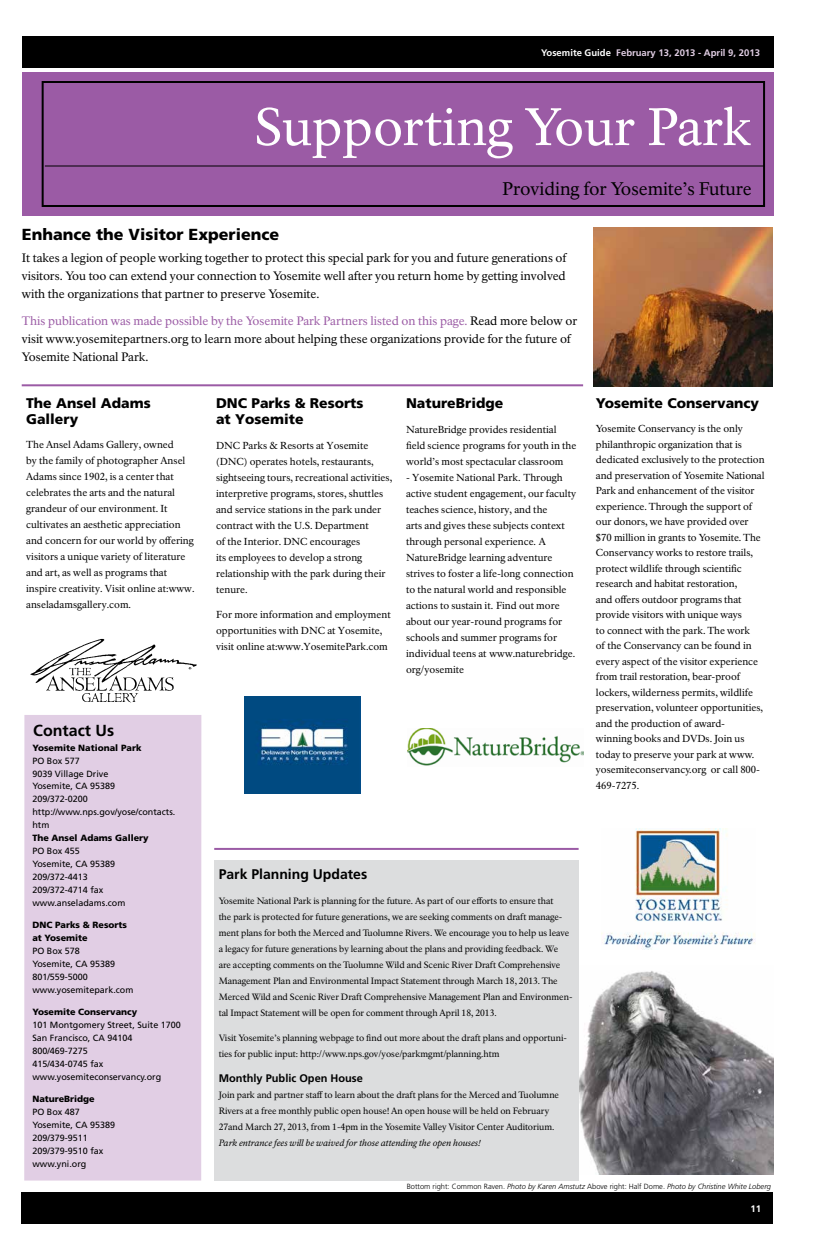
<style>
.page{position:relative;width:819px;height:1260px;background:#fff}
.page>*{position:absolute;margin:0;border:0;box-sizing:border-box;transform-origin:0 0}
.t1{font:52px "NPS Rawlinson OT";color:#fff}
.t2{font:18px "NPS Rawlinson OT";letter-spacing:-.01em;color:#000}
.t3{font:900 16px "Frutiger LT Std";color:#000}
.t4{font:700 16px "Frutiger LT Std";color:#000}
.t5{font:900 14px/16px "Frutiger LT Std";color:#000}
.t6{font:700 14px "Frutiger LT Std";color:#000}
.t7{font:12px/18px "NPS Rawlinson OT";letter-spacing:-.005em;color:#000;text-align:justify}
.t8{font:700 11px "Frutiger LT Std";color:#000}
.t9{font:10px/16px "NPS Rawlinson OT";color:#000}
.t10{font:700 9.5px "Frutiger LT Std";color:#e1cee4}
.t11{font:700 9.5px "Frutiger LT Std";color:#fff}
.t12{font:9px/16px "NPS Rawlinson OT";letter-spacing:-.005em;color:#000}
.t13{font:9px/13px "Frutiger LT Std";color:#000}
.t14{font:900 9px/13px "Frutiger LT Std";color:#000}
.t15{font:italic 9px "NPS Rawlinson OT";color:#000}
.t16{font:italic 300 7.5px "Frutiger LT Std";color:#000}
.s1{color:#fff}
.s2{color:#9b5ba5}
.s3{font-style:normal}
</style>
<div class="page">
<div style="left:22px;top:36px;width:752px;height:32px;background:#000"></div>
<div style="left:22px;top:1192px;width:751px;height:32px;background:#000"></div>
<hr style="left:22px;top:384px;width:561px;height:2px;background:#9b5ba5">
<div style="left:23px;top:72px;width:751px;height:144px;background:#9b5ba5"></div>
<div style="left:42px;top:81px;width:723px;height:126px;border:2px solid #000"></div>
<hr style="left:45px;top:166px;width:720px;height:1px;background:#000">
<img style="left:594px;top:227px;width:178px;height:159px">
<div style="left:24px;top:715px;width:177px;height:466px;background:#e1cee4"></div>
<hr style="left:214px;top:848px;width:365px;height:2px;background:#9b5ba5">
<img style="left:579px;top:971px;width:195px;height:204px">
<img style="left:601px;top:829px;width:154px;height:120px">
<img style="left:24px;top:638px;width:178px;height:86px">
<img style="left:244px;top:697px;width:116px;height:97px">
<img style="left:407px;top:729px;width:177px;height:37px">
<div style="left:214px;top:860px;width:365px;height:321px;background:#dcddde"></div>
<p class="t10" style="left:541px;top:47px;width:220px"><span class="s1">Yosemite Guide</span> February 13, 2013 - April 9, 2013</p>
<h1 class="t1" style="left:255px;top:96px;width:499px">Supporting Your Park</h1>
<h2 class="t2" style="left:502px;top:178px;width:251px">Providing for Yosemite’s Future</h2>
<h3 class="t3" style="left:22px;top:225px;width:259px">Enhance the Visitor Experience</h3>
<p class="t7" style="left:22px;top:249px;width:546px">It takes a legion of people working together to protect this special park for you and future generations of visitors. You too can extend your connection to Yosemite well after you return home by getting involved with the organizations that partner to preserve Yosemite.</p>
<p class="t7" style="left:22px;top:312px;width:557px;text-align:left"><span class="s2">This publication was made possible by the Yosemite Park Partners listed on this page.</span> Read more below or visit www.yosemitepartners.org to learn more about helping these organizations provide for the future of<br>Yosemite National Park.</p>
<h3 class="t5" style="left:26px;top:395px;width:126px">The Ansel Adams<br>Gallery</h3>
<p class="t9" style="left:26px;top:437px;width:170px">The Ansel Adams Gallery, owned<br>by the family of photographer Ansel Adams since 1902, is a center that celebrates the arts and the natural grandeur of our environment. It cultivates an aesthetic appreciation and concern for our world by offering visitors a unique variety of literature and art, as well as programs that inspire creativity. Visit online at:www. anseladamsgallery.com.</p>
<h3 class="t4" style="left:33px;top:721px;width:82px">Contact Us</h3>
<p class="t14" style="left:32px;top:741px;width:111px">Yosemite National Park</p>
<p class="t13" style="left:32px;top:754px;width:145px">PO Box 577<br>9039 Village Drive<br>Yosemite, CA 95389<br>209/372-0200 http://www.nps.gov/yose/contacts. htm</p>
<p class="t14" style="left:32px;top:832px;width:118px">The Ansel Adams Gallery</p>
<p class="t13" style="left:32px;top:845px;width:95px">PO Box 455<br>Yosemite, CA 95389<br>209/372-4413<br>209/372-4714 fax www.anseladams.com</p>
<p class="t14" style="left:32px;top:919px;width:96px">DNC Parks &amp; Resorts at Yosemite</p>
<p class="t13" style="left:32px;top:945px;width:103px">PO Box 578<br>Yosemite, CA 95389<br>801/559-5000 www.yosemitepark.com</p>
<p class="t14" style="left:32px;top:1006px;width:106px">Yosemite Conservancy</p>
<p class="t13" style="left:32px;top:1019px;width:150px">101 Montgomery Street, Suite 1700<br>San Francisco, CA 94104<br>800/469-7275<br>415/434-0745 fax www.yosemiteconservancy.org</p>
<p class="t14" style="left:32px;top:1093px;width:64px">NatureBridge</p>
<p class="t13" style="left:32px;top:1106px;width:84px">PO Box 487<br>Yosemite, CA 95389<br>209/379-9511<br>209/379-9510 fax www.yni.org</p>
<h3 class="t5" style="left:216px;top:395px;width:149px">DNC Parks &amp; Resorts at Yosemite</h3>
<p class="t9" style="left:216px;top:438px;width:178px">DNC Parks &amp; Resorts at Yosemite (DNC) operates hotels, restaurants, sightseeing tours, recreational activities, interpretive programs, stores, shuttles and service stations in the park under contract with the U.S. Department<br>of the Interior. DNC encourages<br>its employees to develop a strong relationship with the park during their tenure.</p>
<p class="t9" style="left:216px;top:607px;width:176px">For more information and employment opportunities with DNC at Yosemite, visit online at:www.YosemitePark.com</p>
<h3 class="t5" style="left:406px;top:395px;width:99px">NatureBridge</h3>
<p class="t9" style="left:406px;top:422px;width:172px">NatureBridge provides residential field science programs for youth in the world’s most spectacular classroom</p>
<p class="t9" style="left:406px;top:470px;width:172px">- Yosemite National Park. Through active student engagement, our faculty teaches science, history, and the<br>arts and gives these subjects context through personal experience. A NatureBridge learning adventure strives to foster a life-long connection to the natural world and responsible actions to sustain it. Find out more about our year-round programs for schools and summer programs for individual teens at www.naturebridge. org/yosemite</p>
<h3 class="t5" style="left:596px;top:395px;width:165px">Yosemite Conservancy</h3>
<p class="t9" style="left:596px;top:421px;width:170px;line-height:15.5px">Yosemite Conservancy is the only philanthropic organization that is dedicated exclusively to the protection and preservation of Yosemite National Park and enhancement of the visitor experience. Through the support of our donors, we have provided over $70 million in grants to Yosemite. The Conservancy works to restore trails, protect wildlife through scientific research and habitat restoration,<br>and offers outdoor programs that provide visitors with unique ways<br>to connect with the park. The work<br>of the Conservancy can be found in every aspect of the visitor experience from trail restoration, bear-proof lockers, wilderness permits, wildlife preservation, volunteer opportunities, and the production of award-<br>winning books and DVDs. Join us today to preserve your park at www. yosemiteconservancy.org or call 800- 469-7275.</p>
<h3 class="t6" style="left:219px;top:866px;width:150px">Park Planning Updates</h3>
<p class="t12" style="left:219px;top:893px;width:355px">Yosemite National Park is planning for the future. As part of our efforts to ensure that<br>the park is protected for future generations, we are seeking comments on draft manage&shy;ment plans for both the Merced and Tuolumne Rivers. We encourage you to help us leave a legacy for future generations by learning about the plans and providing feedback. We are accepting comments on the Tuolumne Wild and Scenic River Draft Comprehensive Management Plan and Environmental Impact Statement through March 18, 2013. The Merced Wild and Scenic River Draft Comprehensive Management Plan and Environmen&shy;tal Impact Statement will be open for comment through April 18, 2013.</p>
<p class="t12" style="left:219px;top:1030px;width:350px">Visit Yosemite’s planning webpage to find out more about the draft plans and opportuni&shy;ties for public input: http://www.nps.gov/yose/parkmgmt/planning.htm</p>
<p class="t8" style="left:219px;top:1072px;width:146px">Monthly Public Open House</p>
<p class="t12" style="left:219px;top:1087px;width:342px">Join park and partner staff to learn about the draft plans for the Merced and Tuolumne<br>Rivers at a free monthly public open house! An open house will be held on February<br>27and March 27, 2013, from 1-4pm in the Yosemite Valley Visitor Center Auditorium.</p>
<p class="t15" style="left:219px;top:1138px;width:264px">Park entrance fees will be waived for those attending the open houses!</p>
<p class="t16" style="left:407px;top:1182px;width:366px"><span class="s3">Bottom right: Common Raven.</span> Photo by Karen Amstutz <span class="s3">Above right: Half Dome.</span> Photo by Christine White Loberg</p>
<p class="t11" style="left:750px;top:1203px;width:12px">11</p>
</div>
